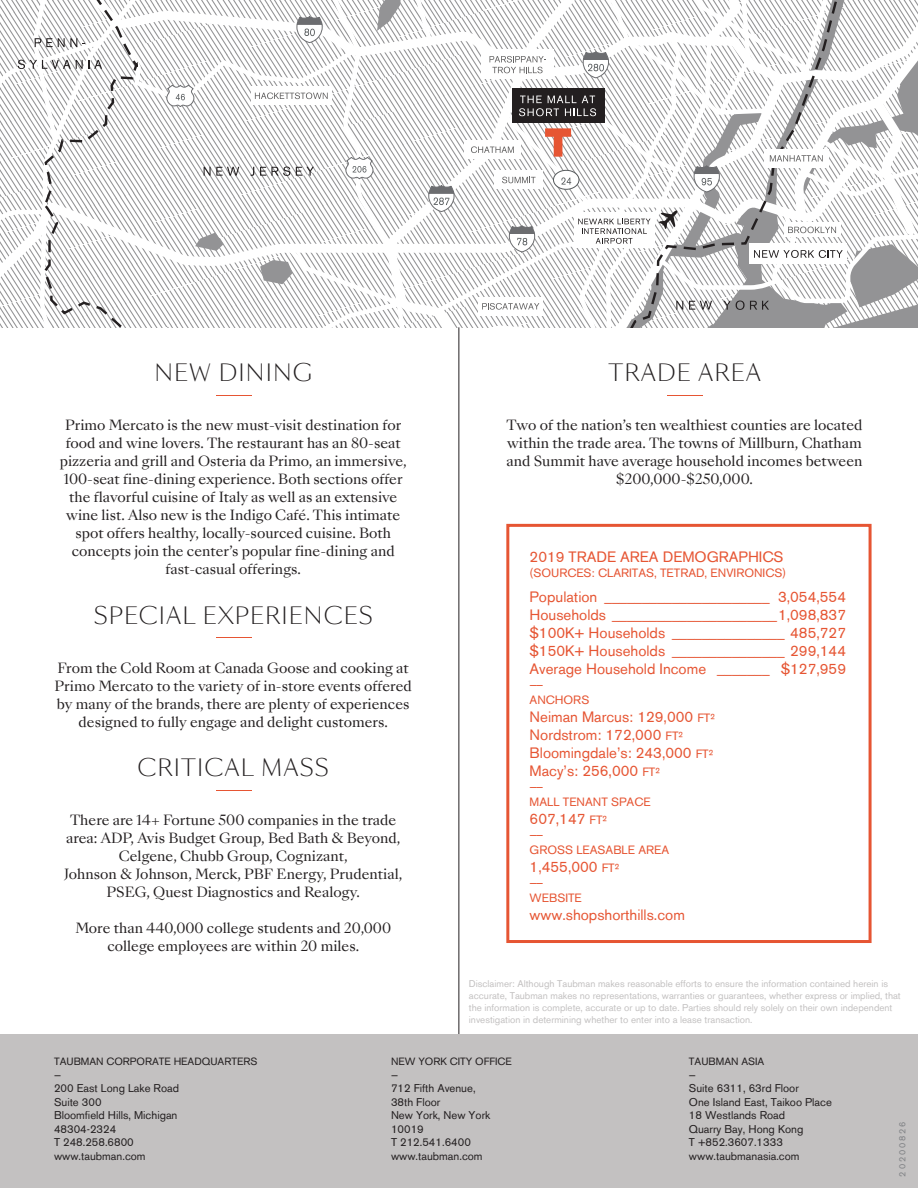
<style>
.page{position:relative;width:918px;height:1188px;background:#fff}
.page>*{position:absolute;margin:0;border:0;box-sizing:border-box;transform-origin:0 0}
.title_small_orange_l{font:300 27px "Sang Bleu OG Sans";color:#e65533;scale:2 1}
.title_small{font:300 22.5px "Sang Bleu OG Sans";letter-spacing:.05em;color:#231f20}
.demographics_body{font:15px/18px "Akzidenz Grotesk BE";color:#e65533;text-align:justify}
.demographics_title{font:15px "Akzidenz Grotesk BE";color:#e65533}
.body_text{font:13.5px/18px "Sang Bleu Kingdom";color:#231f20;text-align:center}
.demographics_header{font:12px "Akzidenz Grotesk BE";color:#e65533}
.demographics_title-2{font:12px "Akzidenz Grotesk BE";color:#e65533}
.demographics_line_se{font:12px "Akzidenz Grotesk BE";color:#e65533}
.demographics_body-2{font:12px "Akzidenz Grotesk BE";color:#e65533}
.corporate{font:11.25px/13.5px "Akzidenz Grotesk BE";color:#231f20}
.corporate_header{font:10.5px "Akzidenz Grotesk BE";color:#231f20}
.demographics_ESRI_cr{font:9.75px/12px "Akzidenz Grotesk BE";color:#c3c1c1}
.revision_date{font:9px "Akzidenz Grotesk BE";letter-spacing:.2em;color:#808285}
.s1{font-size:12px}
</style>
<div class="page">
<hr style="left:459px;top:327px;width:1px;height:723px;background:#231f20">
<div style="left:0;top:1035px;width:918px;height:153px;background:#c3c1c1"></div>
<div style="left:506px;top:524px;width:366px;height:419px;border:3px solid #e65533"></div>
<svg style="left:0;top:0;width:918px;height:327px"></svg>
<svg style="left:40px;top:0;width:815px;height:327px"></svg>
<svg style="left:345px;top:156px;width:28px;height:23px"></svg>
<svg style="left:166px;top:84px;width:28px;height:23px"></svg>
<svg style="left:428px;top:185px;width:26px;height:27px"></svg>
<svg style="left:583px;top:51px;width:26px;height:27px"></svg>
<svg style="left:297px;top:16px;width:26px;height:27px"></svg>
<div style="left:512px;top:89px;width:92px;height:34px;background:#231f20"></div>
<svg style="left:204px;top:167px;width:35px;height:9px"></svg>
<svg style="left:251px;top:167px;width:3px;height:9px"></svg>
<svg style="left:260px;top:167px;width:30px;height:9px"></svg>
<svg style="left:296px;top:167px;width:18px;height:9px"></svg>
<svg style="left:35px;top:38px;width:42px;height:9px"></svg>
<svg style="left:18px;top:60px;width:84px;height:9px"></svg>
<div style="left:464px;top:140px;width:57px;height:19px;background:#fff"></div>
<svg style="left:471px;top:96px;width:447px;height:231px"></svg>
<div style="left:251px;top:86px;width:81px;height:19px;background:#fff"></div>
<svg style="left:255px;top:92px;width:73px;height:7px"></svg>
<div style="left:481px;top:50px;width:73px;height:29px;background:#fff"></div>
<svg style="left:489px;top:56px;width:57px;height:17px"></svg>
<p class="title_small" style="left:154px;top:359px;width:159px">NEW DINING</p>
<p class="title_small_orange_l" style="left:213px;top:380px;width:23px">—</p>
<p class="body_text" style="left:60px;top:417px;width:349px">Primo Mercato is the new must-visit destination for food and wine lovers. The restaurant has an 80-seat pizzeria and grill and Osteria da Primo, an immersive, 100-seat fine-dining experience. Both sections offer the flavorful cuisine of Italy as well as an extensive wine list. Also new is the Indigo Café. This intimate spot offers healthy, locally-sourced cuisine. Both concepts join the center’s popular fine-dining and fast‑casual offerings.</p>
<p class="title_small" style="left:94px;top:601px;width:280px">SPECIAL EXPERIENCES</p>
<p class="title_small_orange_l" style="left:213px;top:622px;width:23px">—</p>
<p class="body_text" style="left:55px;top:659px;width:359px">From the Cold Room at Canada Goose and cooking at Primo Mercato to the variety of in-store events offered by many of the brands, there are plenty of experiences designed to fully engage and delight customers.</p>
<p class="title_small" style="left:138px;top:754px;width:193px">CRITICAL MASS</p>
<p class="title_small_orange_l" style="left:213px;top:774px;width:23px">—</p>
<p class="body_text" style="left:64px;top:811px;width:340px">There are 14+ Fortune 500 companies in the trade area: ADP, Avis Budget Group, Bed Bath &amp; Beyond, Celgene, Chubb Group, Cognizant,<br>Johnson &amp; Johnson, Merck, PBF Energy, Prudential, PSEG, Quest Diagnostics and Realogy.</p>
<p class="body_text" style="left:75px;top:919px;width:317px">More than 440,000 college students and 20,000 college employees are within 20 miles.</p>
<p class="title_small" style="left:609px;top:359px;width:154px">TRADE AREA</p>
<p class="title_small_orange_l" style="left:664px;top:380px;width:23px">—</p>
<p class="body_text" style="left:506px;top:417px;width:358px">Two of the nation’s ten wealthiest counties are located within the trade area. The towns of Millburn, Chatham and Summit have average household incomes between $200,000-$250,000.</p>
<p class="demographics_title" style="left:530px;top:548px;width:256px">2019 TRADE AREA DEMOGRAPHICS</p>
<p class="demographics_title-2" style="left:530px;top:566px;width:258px">(SOURCES: CLARITAS, TETRAD, ENVIRONICS)</p>
<p class="demographics_body" style="left:530px;top:588px;width:318px">Population ______________________ 3,054,554<br>Households ______________________1,098,837 $100K+ Households _______________ 485,727 $150K+ Households _______________ 299,144<br>Average Household Income _______ $127,959</p>
<p class="demographics_body-2" style="left:530px;top:677px;width:15px">——</p>
<p class="demographics_header" style="left:530px;top:692px;width:61px">ANCHORS</p>
<p class="demographics_body" style="left:530px;top:708px;width:187px">Neiman Marcus: 129,000 <span class="s1">FT²</span></p>
<p class="demographics_body" style="left:530px;top:726px;width:155px">Nordstrom: 172,000 <span class="s1">FT²</span></p>
<p class="demographics_body" style="left:530px;top:744px;width:185px">Bloomingdale’s: 243,000 <span class="s1">FT²</span></p>
<p class="demographics_body" style="left:530px;top:762px;width:132px">Macy’s: 256,000 <span class="s1">FT²</span></p>
<p class="demographics_line_se" style="left:530px;top:779px;width:15px">——</p>
<p class="demographics_header" style="left:530px;top:794px;width:123px">MALL TENANT SPACE</p>
<p class="demographics_body" style="left:530px;top:810px;width:79px">607,147 <span class="s1">FT²</span></p>
<p class="demographics_line_se" style="left:530px;top:827px;width:15px">——</p>
<p class="demographics_header" style="left:530px;top:842px;width:141px">GROSS LEASABLE AREA</p>
<p class="demographics_body" style="left:530px;top:858px;width:91px">1,455,000 <span class="s1">FT²</span></p>
<p class="demographics_line_se" style="left:530px;top:875px;width:15px">——</p>
<p class="demographics_header" style="left:530px;top:890px;width:54px">WEBSITE</p>
<p class="demographics_body" style="left:530px;top:906px;width:157px">www.shopshorthills.com</p>
<p class="demographics_ESRI_cr" style="left:469px;top:978px;width:433px">Disclaimer: Although Taubman makes reasonable efforts to ensure the information contained herein is accurate, Taubman makes no representations, warranties or guarantees, whether express or implied, that the information is complete, accurate or up to date. Parties should rely solely on their own independent investigation in determining whether to enter into a lease transaction.</p>
<p class="corporate_header" style="left:54px;top:1055px;width:205px">TAUBMAN CORPORATE HEADQUARTERS</p>
<p class="corporate" style="left:54px;top:1068px;width:127px">—<br>200 East Long Lake Road<br>Suite 300<br>Bloomfield Hills, Michigan<br>48304-2324</p>
<p class="corporate" style="left:54px;top:1136px;width:93px">T 248.258.6800 www.taubman.com</p>
<p class="corporate_header" style="left:391px;top:1055px;width:122px">NEW YORK CITY OFFICE</p>
<p class="corporate" style="left:391px;top:1068px;width:101px">—<br>712 Fifth Avenue,<br>38th Floor<br>New York, New York<br>10019</p>
<p class="corporate" style="left:391px;top:1136px;width:81px">T 212.541.6400</p>
<p class="corporate" style="left:391px;top:1149px;width:93px">www.taubman.com</p>
<p class="corporate_header" style="left:689px;top:1055px;width:77px">TAUBMAN ASIA</p>
<p class="corporate" style="left:689px;top:1068px;width:144px">—<br>Suite 6311, 63rd Floor<br>One Island East, Taikoo Place<br>18 Westlands Road<br>Quarry Bay, Hong Kong</p>
<p class="corporate" style="left:689px;top:1136px;width:112px">T +852.3607.1333 www.taubmanasia.com</p>
<p class="revision_date" style="left:897px;top:1177px;width:56px;rotate:-90deg">20200826</p>
</div>
